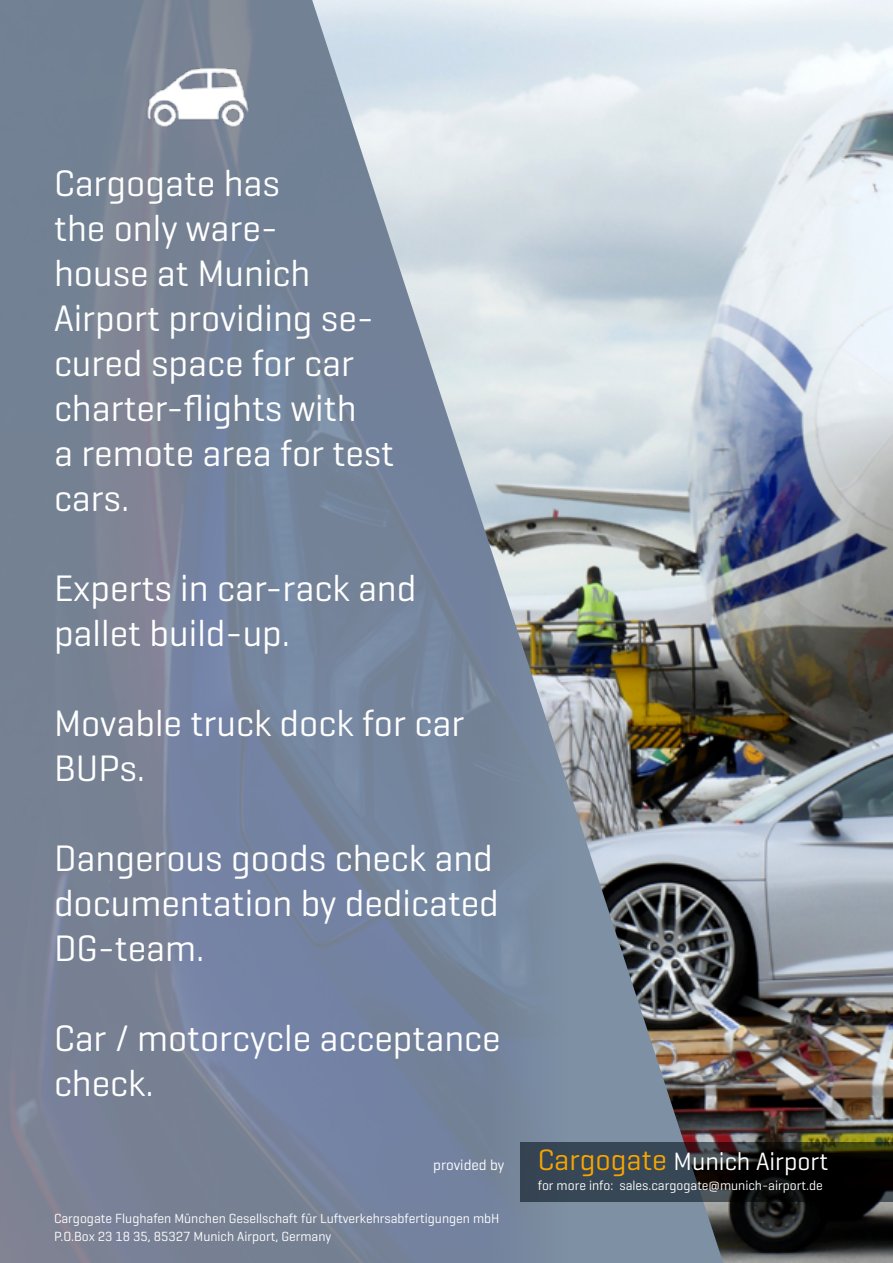
<style>
.page{position:relative;width:893px;height:1263px;background:#fff}
.page>*{position:absolute;margin:0;border:0;box-sizing:border-box;transform-origin:0 0}
.t1{font:37.5px/45px "Munich Airport Pro";color:#fff}
.t2{font:25.5px "Munich Airport Pro";color:#fff}
.t3{font:13.5px/18px "Munich Airport Pro";color:#fff}
.s1{font-size:15px}
.s2{font-size:30px;color:#f7a600}
</style>
<div class="page">
<img style="left:723px;top:0;width:170px;height:1263px">
<img style="left:570px;top:0;width:153px;height:1263px">
<img style="left:0;top:0;width:570px;height:1263px">
<img style="left:137px;top:36px;width:121px;height:121px">
<svg style="left:520px;top:1142px;width:373px;height:59px;background:#232a2f"></svg>
<p class="t1" style="left:54px;top:160px;width:342px">Cargogate has<br>the only ware-<br>house at Munich<br>Airport providing se&shy;cured space for car charter-flights with<br>a remote area for test cars.</p>
<p class="t1" style="left:54px;top:565px;width:364px">Experts in car-rack and pallet build-up.</p>
<p class="t1" style="left:54px;top:700px;width:412px">Movable truck dock for car<br>BUPs.</p>
<p class="t1" style="left:54px;top:835px;width:446px">Dangerous goods check and documentation by dedicated<br>DG-team.</p>
<p class="t1" style="left:54px;top:1015px;width:448px">Car / motorcycle acceptance check.</p>
<p class="t2" style="left:433px;top:1145px;width:396px"><span class="s1">provided by</span> <span class="s2">Cargogate</span> Munich Airport</p>
<p class="t3" style="left:538px;top:1175px;width:287px">for more info: sales.cargogate@munich-airport.de</p>
<p class="t3" style="left:54px;top:1209px;width:447px">Cargogate Flughafen München Gesellschaft für Luftverkehrsabfertigungen mbH<br>P.O.Box 23 18 35, 85327 Munich Airport, Germany</p>
</div>
